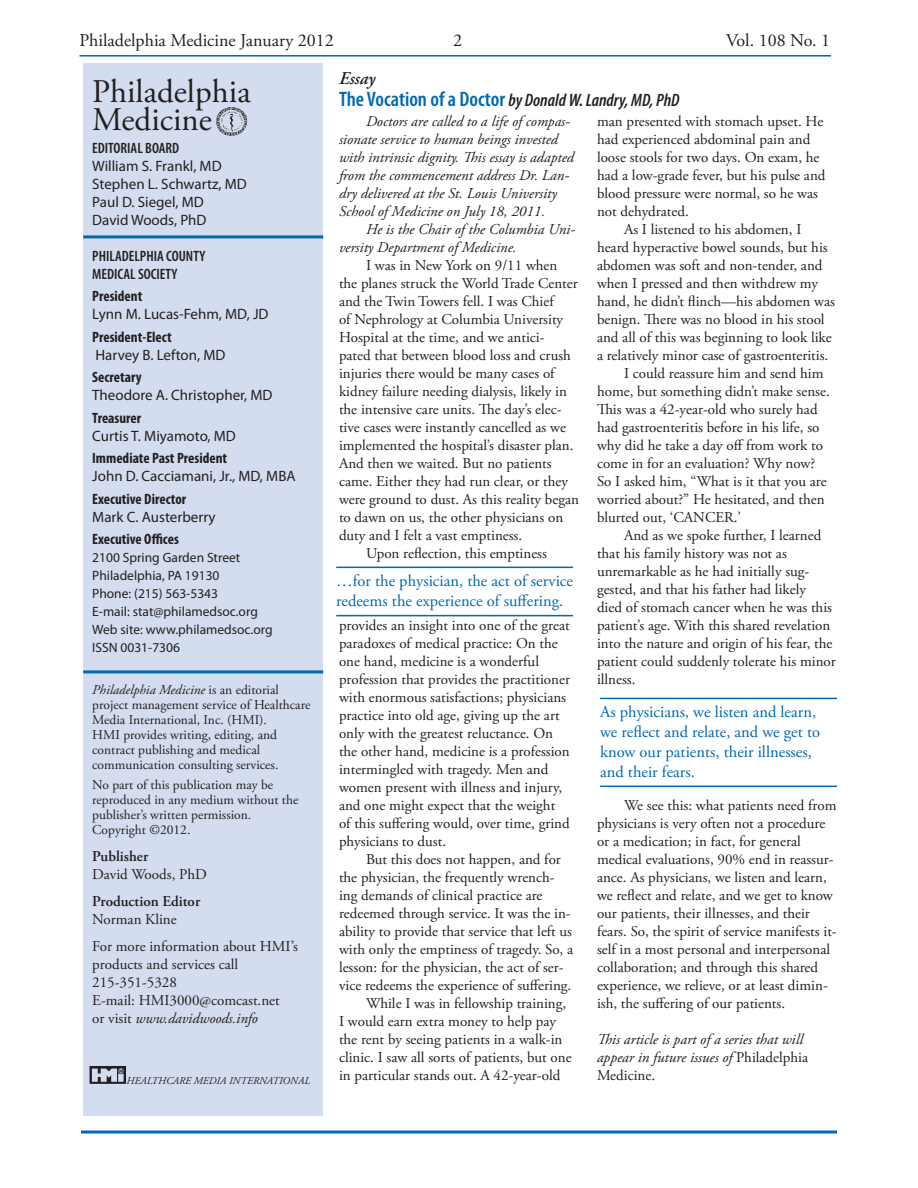
<style>
.page{position:relative;width:918px;height:1188px;background:#fff}
.page>*{position:absolute;margin:0;border:0;box-sizing:border-box;transform-origin:0 0}
.mast_body{font:33px/28.5px "Adobe Garamond Pro";color:#231f20}
.t1{font:18px "Adobe Garamond Pro";color:#231f20}
.Headline{font:italic 600 condensed 18px "Myriad Pro";color:#231f20}
.Eyebrow{font:italic 600 18px "Adobe Garamond Pro";color:#231f20}
.Pull{font:16.5px/19.8px "Adobe Garamond Pro";color:#0168b3}
.body{font:15px/18px "Adobe Garamond Pro";color:#231f20}
.body-2{font:italic 15px/18px "Adobe Garamond Pro";color:#231f20}
.Mast_head{font:15px/18px "Myriad Pro";color:#231f20}
.mast_body-2{font:15px/18px "Adobe Garamond Pro";color:#231f20}
.mast_body-3{font:15px "Myriad Pro";color:#231f20}
.body_no_indent{font:italic 15px/18px "Adobe Garamond Pro";color:#231f20}
.mast_body-4{font:600 condensed 15px/18px "Myriad Pro";color:#231f20}
.Mast_head-2{font:700 condensed 15px "Myriad Pro";color:#231f20}
.mast_body-5{font:600 15px/18px "Adobe Garamond Pro";color:#231f20}
.mast_body-6{font:13.5px/15px "Adobe Garamond Pro";color:#231f20}
.mast_body-7{font:13.5px/18px "Myriad Pro";color:#231f20}
.t2{font:italic 10.5px "Adobe Garamond Pro";color:#231f20}
.s1{font-weight:700;font-stretch:condensed}
.s2{font-style:italic}
.s3{font-weight:600}
.s4{font-weight:400}
.s5{font-style:normal;font-size:21px;color:#0168b3}
.s6{font-style:normal}
</style>
<div class="page">
<hr style="left:80px;top:55px;width:751px;height:2px;background:#0168b3">
<div style="left:83px;top:63px;width:240px;height:1053px;background:#d3ddef"></div>
<hr style="left:83px;top:235px;width:240px;height:3px;background:#0168b3">
<hr style="left:83px;top:670px;width:240px;height:3px;background:#0168b3">
<img style="left:216px;top:107px;width:16px;height:13px">
<img style="left:89px;top:1066px;width:37px;height:18px">
<hr style="left:81px;top:1131px;width:756px;height:3px;background:#0168b3">
<hr style="left:336px;top:567px;width:237px;height:1px;background:#0168b3">
<hr style="left:336px;top:615px;width:237px;height:1px;background:#0168b3">
<hr style="left:600px;top:698px;width:237px;height:1px;background:#0168b3">
<hr style="left:600px;top:786px;width:237px;height:1px;background:#0168b3">
<p class="t1" style="left:80px;top:30px;width:256px">Philadelphia Medicine January 2012</p>
<p class="t1" style="left:453px;top:30px;width:10px">2</p>
<p class="t1" style="left:726px;top:30px;width:106px">Vol. 108 No. 1</p>
<p class="mast_body" style="left:92px;top:78px;width:160px">Philadelphia<br>Medicine</p>
<p class="mast_body-4" style="left:92px;top:139px;width:88px">EDITORIAL BOARD</p>
<p class="mast_body-3" style="left:92px;top:157px;width:131px">William S. Frankl, MD</p>
<p class="mast_body-3" style="left:92px;top:175px;width:156px">Stephen L. Schwartz, MD</p>
<p class="mast_body-3" style="left:92px;top:193px;width:113px">Paul D. Siegel, MD</p>
<p class="mast_body-3" style="left:92px;top:211px;width:116px">David Woods, PhD</p>
<p class="mast_body-4" style="left:92px;top:247px;width:115px">PHILADELPHIA COUNTY<br>MEDICAL SOCIETY</p>
<p class="Mast_head" style="left:92px;top:287px;width:178px"><span class="s1">President<br></span>Lynn M. Lucas-Fehm, MD, JD</p>
<p class="Mast_head" style="left:92px;top:328px;width:135px"><span class="s1">President-Elect<br></span>Harvey B. Lefton, MD</p>
<p class="Mast_head" style="left:92px;top:368px;width:182px"><span class="s1">Secretary<br></span>Theodore A. Christopher, MD</p>
<p class="Mast_head" style="left:92px;top:409px;width:145px"><span class="s1">Treasurer<br></span>Curtis T. Miyamoto, MD</p>
<p class="Mast_head" style="left:92px;top:449px;width:205px"><span class="s1">Immediate Past President<br></span>John D. Cacciamani, Jr., MD, MBA</p>
<p class="Mast_head-2" style="left:92px;top:490px;width:96px">Executive Director</p>
<p class="mast_body-3" style="left:92px;top:508px;width:125px">Mark C. Austerberry</p>
<p class="Mast_head-2" style="left:92px;top:530px;width:88px">Executive Offices</p>
<p class="mast_body-7" style="left:92px;top:549px;width:150px">2100 Spring Garden Street</p>
<p class="mast_body-7" style="left:92px;top:567px;width:129px">Philadelphia, PA 19130<br>Phone: (215) 563-5343</p>
<p class="mast_body-7" style="left:92px;top:603px;width:167px">E-mail: stat@philamedsoc.org</p>
<p class="mast_body-7" style="left:92px;top:621px;width:182px">Web site: www.philamedsoc.org</p>
<p class="mast_body-7" style="left:92px;top:639px;width:89px">ISSN 0031-7306</p>
<p class="mast_body-6" style="left:92px;top:683px;width:220px"><span class="s2">Philadelphia Medicine</span> is an editorial project management service of Healthcare<br>Media International, Inc. (HMI).</p>
<p class="mast_body-6" style="left:92px;top:728px;width:188px">HMI provides writing, editing, and contract publishing and medical communication consulting services.</p>
<p class="mast_body-6" style="left:92px;top:778px;width:208px">No part of this publication may be reproduced in any medium without the publisher’s written permission.<br>Copyright ©2012.</p>
<p class="mast_body-2" style="left:92px;top:848px;width:116px"><span class="s3">Publisher<br></span>David Woods, PhD</p>
<p class="mast_body-5" style="left:92px;top:892px;width:110px">Production Editor<br><span class="s4">Norman Kline</span></p>
<p class="mast_body-2" style="left:92px;top:938px;width:207px">For more information about HMI’s products and services call<br>215-351-5328<br>E-mail: HMI3000@comcast.net<br>or visit <span class="s2">www.davidwoods.info</span></p>
<p class="Eyebrow" style="left:339px;top:68px;width:38px">Essay</p>
<p class="Headline" style="left:339px;top:89px;width:342px"><span class="s5">The Vocation of a Doctor</span> by Donald W. Landry, MD, PhD</p>
<p class="body" style="left:597px;top:113px;width:230px">man presented with stomach upset. He had experienced abdominal pain and loose stools for two days. On exam, he had a low-grade fever, but his pulse and blood pressure were normal, so he was not dehydrated.</p>
<p class="body" style="left:597px;top:221px;width:239px;text-indent:27px">As I listened to his abdomen, I heard hyperactive bowel sounds, but his abdomen was soft and non-tender, and when I pressed and then withdrew my hand, he didn’t flinch—his abdomen was benign. There was no blood in his stool and all of this was beginning to look like a relatively minor case of gastroenteritis.</p>
<p class="body" style="left:597px;top:365px;width:234px;text-indent:27px">I could reassure him and send him home, but something didn’t make sense.<br>This was a 42-year-old who surely had had gastroenteritis before in his life, so why did he take a day off from work to come in for an evaluation? Why now?<br>So I asked him, “What is it that you are worried about?” He hesitated, and then blurted out, ‘CANCER.’</p>
<p class="body" style="left:597px;top:527px;width:240px;text-indent:27px">And as we spoke further, I learned that his family history was not as unremarkable as he had initially sug&shy;gested, and that his father had likely<br>died of stomach cancer when he was this patient’s age. With this shared revelation into the nature and origin of his fear, the patient could suddenly tolerate his minor illness.</p>
<p class="body-2" style="left:339px;top:113px;width:236px;text-indent:27px">Doctors are called to a life of compas&shy;sionate service to human beings invested with intrinsic dignity. This essay is adapted from the commencement address Dr. Lan&shy;dry delivered at the St. Louis University School of Medicine on July 18, 2011.</p>
<p class="body-2" style="left:339px;top:221px;width:238px;text-indent:27px">He is the Chair of the Columbia Uni&shy;versity Department of Medicine.</p>
<p class="body" style="left:339px;top:257px;width:241px;text-indent:27px">I was in New York on 9/11 when the planes struck the World Trade Center and the Twin Towers fell. I was Chief<br>of Nephrology at Columbia University Hospital at the time, and we antici&shy;pated that between blood loss and crush injuries there would be many cases of kidney failure needing dialysis, likely in the intensive care units. The day’s elec&shy;tive cases were instantly cancelled as we implemented the hospital’s disaster plan.<br>And then we waited. But no patients came. Either they had run clear, or they were ground to dust. As this reality began to dawn on us, the other physicians on duty and I felt a vast emptiness.</p>
<p class="body" style="left:366px;top:545px;width:183px">Upon reflection, this emptiness</p>
<p class="Pull" style="left:336px;top:572px;width:238px">…for the physician, the act of service redeems the experience of suffering.</p>
<p class="body" style="left:339px;top:617px;width:232px">provides an insight into one of the great paradoxes of medical practice: On the one hand, medicine is a wonderful profession that provides the practitioner with enormous satisfactions; physicians practice into old age, giving up the art only with the greatest reluctance. On the other hand, medicine is a profession intermingled with tragedy. Men and women present with illness and injury, and one might expect that the weight of this suffering would, over time, grind physicians to dust.</p>
<p class="body" style="left:339px;top:851px;width:236px;text-indent:27px">But this does not happen, and for the physician, the frequently wrench&shy;ing demands of clinical practice are redeemed through service. It was the in&shy;ability to provide that service that left us with only the emptiness of tragedy. So, a lesson: for the physician, the act of ser&shy;vice redeems the experience of suffering.</p>
<p class="body" style="left:339px;top:995px;width:234px;text-indent:27px">While I was in fellowship training, I would earn extra money to help pay the rent by seeing patients in a walk-in clinic. I saw all sorts of patients, but one in particular stands out. A 42-year-old</p>
<p class="Pull" style="left:600px;top:703px;width:221px">As physicians, we listen and learn, we reflect and relate, and we get to know our patients, their illnesses, and their fears.</p>
<p class="body" style="left:597px;top:797px;width:241px;text-indent:27px">We see this: what patients need from physicians is very often not a procedure or a medication; in fact, for general medical evaluations, 90% end in reassur&shy;ance. As physicians, we listen and learn, we reflect and relate, and we get to know our patients, their illnesses, and their fears. So, the spirit of service manifests it&shy;self in a most personal and interpersonal collaboration; and through this shared experience, we relieve, or at least dimin&shy;ish, the suffering of our patients.</p>
<p class="body_no_indent" style="left:597px;top:1031px;width:213px">This article is part of a series that will appear in future issues of <span class="s6">Philadelphia<br>Medicine.</span></p>
<p class="t2" style="left:127px;top:1075px;width:185px">HEALTHCARE MEDIA INTERNATIONAL</p>
</div>
